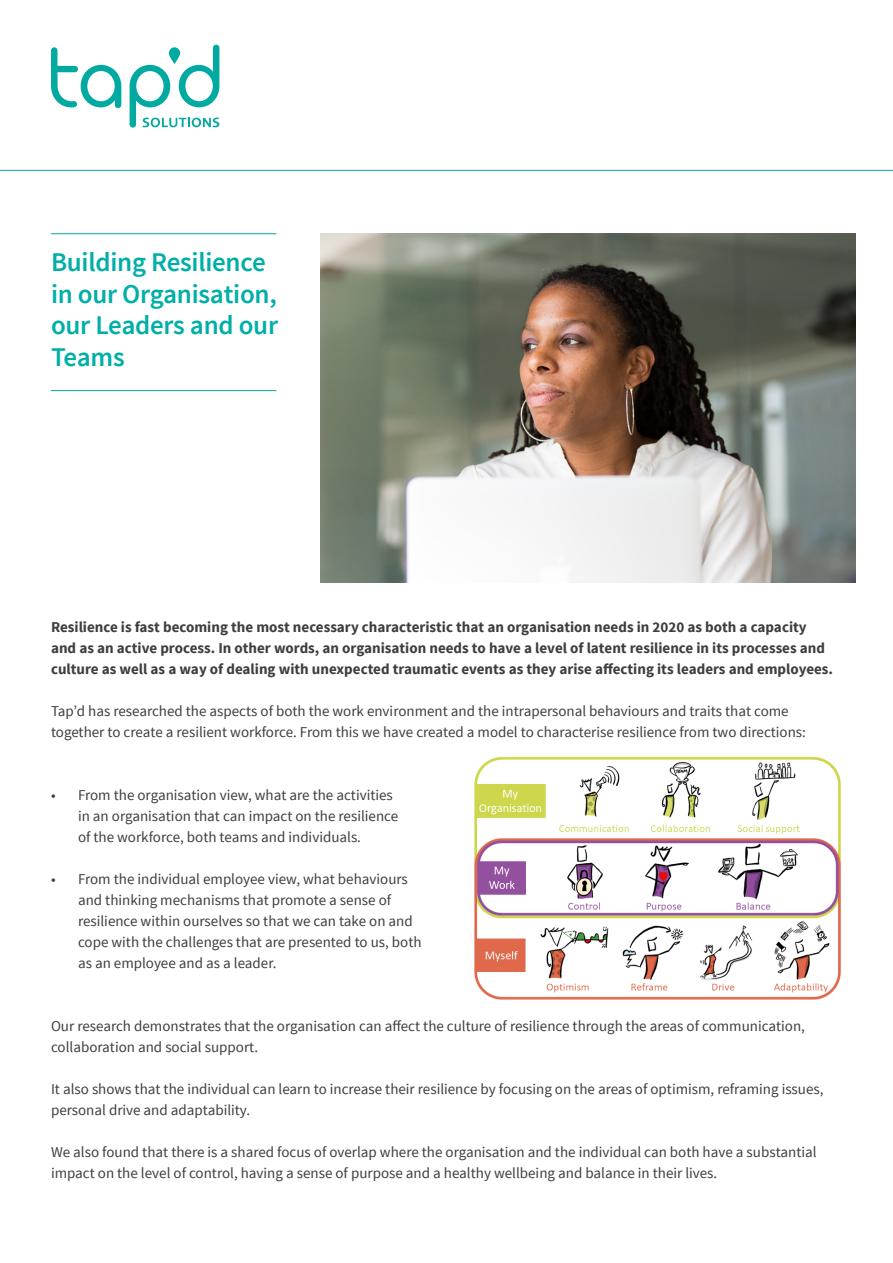
<style>
.page{position:relative;width:893px;height:1263px;background:#fff}
.page>*{position:absolute;margin:0;border:0;box-sizing:border-box;transform-origin:0 0}
.Text{font:600 27px/31.5px "Source Sans Pro";letter-spacing:-.01em;color:#00afa8}
.Text-2{font:15px/21px "Source Sans Pro";color:#3e3e3f}
.Text-3{font:700 15px/21px "Source Sans Pro";color:#3e3e3f}
</style>
<div class="page">
<hr style="left:0;top:170px;width:893px;height:1px;background:#00a9a0">
<hr style="left:51px;top:390px;width:225px;height:1px;background:#00a9a0">
<hr style="left:51px;top:233px;width:225px;height:1px;background:#00a9a0">
<svg style="left:130px;top:45px;width:89px;height:83px"></svg>
<svg style="left:51px;top:47px;width:70px;height:61px"></svg>
<img style="left:320px;top:234px;width:535px;height:348px">
<img style="left:474px;top:757px;width:367px;height:242px">
<p class="Text" style="left:51px;top:247px;width:229px">Building Resilience in our Organisation, our Leaders and our<br>Teams</p>
<p class="Text-3" style="left:51px;top:617px;width:783px">Resilience is fast becoming the most necessary characteristic that an organisation needs in 2020 as both a capacity and as an active process. In other words, an organisation needs to have a level of latent resilience in its processes and culture as well as a way of dealing with unexpected traumatic events as they arise affecting its leaders and employees.</p>
<p class="Text-2" style="left:51px;top:701px;width:756px">Tap’d has researched the aspects of both the work environment and the intrapersonal behaviours and traits that come together to create a resilient workforce. From this we have created a model to characterise resilience from two directions:</p>
<p class="Text-2" style="left:78px;top:785px;width:322px;text-indent:-27px">• From the organisation view, what are the activities in an organisation that can impact on the resilience of the workforce, both teams and individuals.</p>
<p class="Text-2" style="left:78px;top:869px;width:345px;text-indent:-27px">• From the individual employee view, what behaviours and thinking mechanisms that promote a sense of resilience within ourselves so that we can take on and cope with the challenges that are presented to us, both as an employee and as a leader.</p>
<p class="Text-2" style="left:51px;top:1016px;width:755px">Our research demonstrates that the organisation can affect the culture of resilience through the areas of communication, collaboration and social support.</p>
<p class="Text-2" style="left:51px;top:1079px;width:774px">It also shows that the individual can learn to increase their resilience by focusing on the areas of optimism, reframing issues, personal drive and adaptability.</p>
<p class="Text-2" style="left:51px;top:1142px;width:767px">We also found that there is a shared focus of overlap where the organisation and the individual can both have a substantial impact on the level of control, having a sense of purpose and a healthy wellbeing and balance in their lives.</p>
</div>
